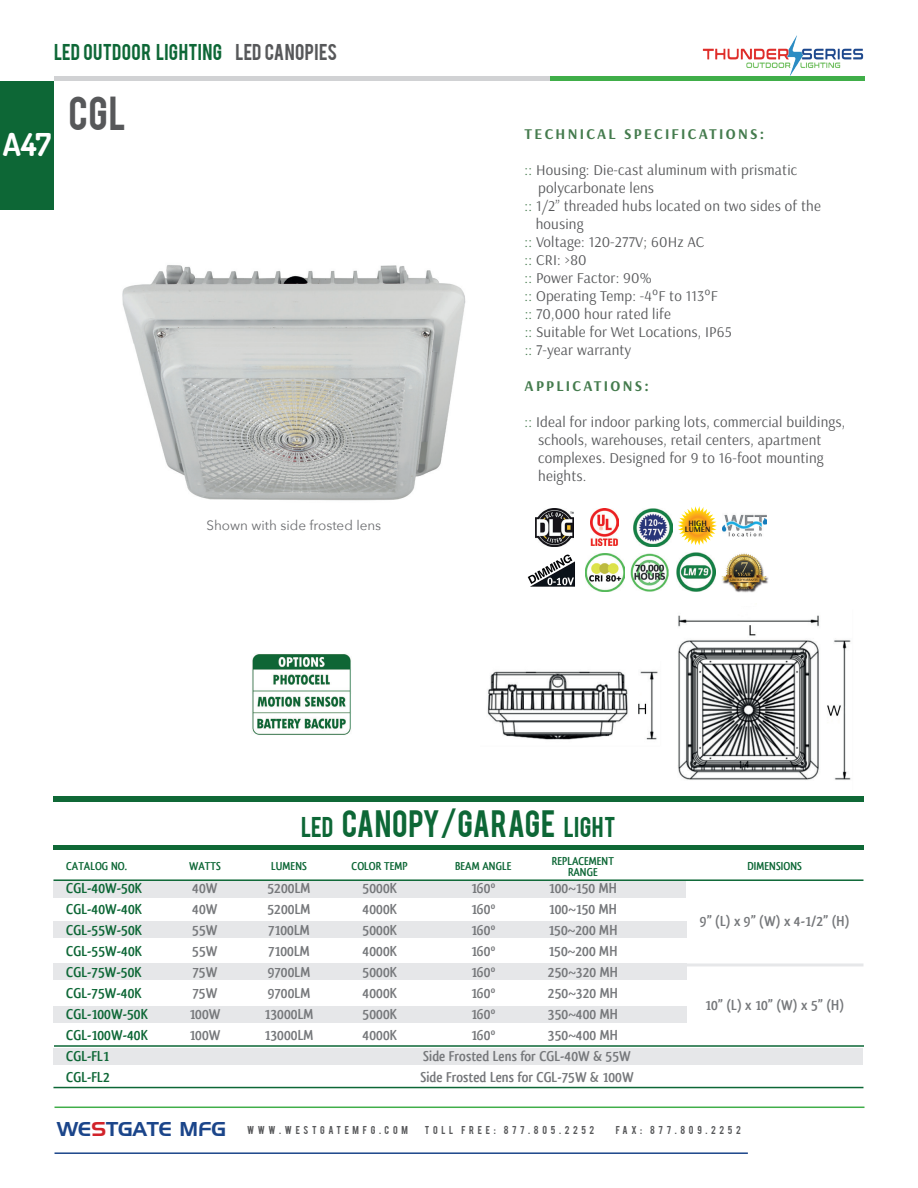
<style>
.page{position:relative;width:918px;height:1188px;background:#fff}
.page>*{position:absolute;margin:0;border:0;box-sizing:border-box;transform-origin:0 0}
.t1{font:37.5px "Bebas";color:#57585a}
.t2{font:700 31.5px "Dosis";color:#fff}
.t3{font:30px "Bebas";letter-spacing:.02em;color:#0d6736}
.t4{font:18px "Bebas";letter-spacing:.02em;color:#0d6736}
.t5{font:15px/18px "Arsenal";letter-spacing:.01em;color:#57585a}
.t6{font:700 15px/21px "Qlassik";color:#76787b}
.t7{font:700 15px/21px "Qlassik";color:#0d6736}
.t8{font:700 15px "Arsenal";letter-spacing:.15em;color:#447b4d}
.t9{font:13.5px "Avenir Next";color:#6c6d70}
.t10{font:700 12px/10.5px "Qlassik";color:#0d6736;text-align:center}
.t11{font:9px "Bebas";letter-spacing:.4em;color:#57585a}
.t12{font:700 8.25px/6.6px "Arsenal";color:#231f20;text-align:center}
.s1{color:#57585a}
.s2{color:#447b4d}
.s3{font-size:22.5px}
.s4{font-family:"Handel Gothic";font-size:19.5px;color:#1b458a}
.s5{font-family:"Handel Gothic";font-size:19.5px;color:#d1232a}
</style>
<div class="page">
<hr style="left:56px;top:77px;width:810px;height:4px;background:#40ae49">
<hr style="left:54px;top:77px;width:496px;height:4px;background:#d1d2d4">
<img style="left:702px;top:35px;width:162px;height:41px">
<hr style="left:55px;top:1107px;width:810px;height:1px;background:#40ae49">
<hr style="left:55px;top:1152px;width:693px;height:2px;background:#1b458a">
<div style="left:0;top:81px;width:54px;height:128px;background:#0d6736"></div>
<div style="left:54px;top:881px;width:632px;height:17px;background:#e6e7e9"></div>
<div style="left:53px;top:921px;width:634px;height:17px;background:#e6e7e9"></div>
<div style="left:53px;top:963px;width:634px;height:17px;background:#e6e7e9"></div>
<div style="left:53px;top:1006px;width:634px;height:17px;background:#e6e7e9"></div>
<div style="left:53px;top:1048px;width:810px;height:17px;background:#e6e7e9"></div>
<hr style="left:53px;top:879px;width:810px;height:2px;background:#0d6736">
<hr style="left:53px;top:1087px;width:810px;height:1px;background:#0d6736">
<hr style="left:54px;top:1045px;width:810px;height:2px;background:#0d6736">
<div style="left:54px;top:845px;width:809px;height:5px;background:#0f6836"></div>
<div style="left:53px;top:797px;width:810px;height:5px;background:#0f6836"></div>
<hr style="left:687px;top:963px;width:176px;height:3px;background:#e6e7e9">
<img style="left:591px;top:508px;width:28px;height:37px">
<img style="left:634px;top:508px;width:38px;height:39px">
<img style="left:677px;top:553px;width:38px;height:39px">
<img style="left:586px;top:553px;width:38px;height:39px">
<img style="left:630px;top:553px;width:39px;height:39px">
<svg style="left:678px;top:506px;width:39px;height:39px"></svg>
<img style="left:536px;top:509px;width:38px;height:38px">
<img style="left:528px;top:554px;width:47px;height:33px">
<img style="left:722px;top:553px;width:46px;height:40px">
<img style="left:678px;top:615px;width:173px;height:165px">
<img style="left:487px;top:671px;width:171px;height:69px">
<img style="left:122px;top:265px;width:344px;height:236px">
<img style="left:723px;top:514px;width:43px;height:23px">
<img style="left:252px;top:654px;width:99px;height:81px">
<p class="t4" style="left:54px;top:39px;width:285px">LED OUTDOOR LIGHTING <span class="s1">LED CANOPIES</span></p>
<h2 class="t2" style="left:3px;top:124px;width:50px">A47</h2>
<h1 class="t1" style="left:69px;top:86px;width:59px">CGL</h1>
<p class="t8" style="left:525px;top:125px;width:241px">TECHNICAL SPECIFICATIONS:</p>
<p class="t5" style="left:525px;top:161px;width:274px"><span class="s2">::</span> Housing: Die-cast aluminum with prismatic</p>
<p class="t5" style="left:538px;top:179px;width:117px">polycarbonate lens</p>
<p class="t5" style="left:525px;top:197px;width:298px"><span class="s2">::</span> 1/2” threaded hubs located on two sides of the</p>
<p class="t5" style="left:536px;top:215px;width:49px">housing</p>
<p class="t5" style="left:525px;top:233px;width:181px"><span class="s2">::</span> Voltage: 120-277V; 60Hz AC</p>
<p class="t5" style="left:525px;top:251px;width:63px"><span class="s2">::</span> CRI: &gt;80</p>
<p class="t5" style="left:525px;top:269px;width:129px"><span class="s2">::</span> Power Factor: 90%</p>
<p class="t5" style="left:525px;top:287px;width:195px"><span class="s2">::</span> Operating Temp: -4°F to 113°F</p>
<p class="t5" style="left:525px;top:305px;width:148px"><span class="s2">::</span> 70,000 hour rated life</p>
<p class="t5" style="left:525px;top:323px;width:209px"><span class="s2">::</span> Suitable for Wet Locations, IP65</p>
<p class="t5" style="left:525px;top:341px;width:108px"><span class="s2">::</span> 7-year warranty</p>
<p class="t8" style="left:525px;top:377px;width:126px">APPLICATIONS:</p>
<p class="t5" style="left:538px;top:413px;width:308px;text-indent:-14px"><span class="s2">::</span> Ideal for indoor parking lots, commercial buildings, schools, warehouses, retail centers, apartment complexes. Designed for 9 to 16-foot mounting heights.</p>
<p class="t9" style="left:206px;top:514px;width:176px">Shown with side frosted lens</p>
<p class="t12" style="left:685px;top:520px;width:27px">HIGH<br>LUMEN</p>
<h3 class="t3" style="left:301px;top:802px;width:316px"><span class="s3">LED</span> CANOPY/GARAGE <span class="s3">LIGHT</span></h3>
<p class="t10" style="left:552px;top:856px;width:64px">REPLACEMENT<br>RANGE</p>
<p class="t10" style="left:66px;top:861px;width:62px">CATALOG NO.</p>
<p class="t10" style="left:189px;top:860px;width:33px">WATTS</p>
<p class="t10" style="left:271px;top:860px;width:37px">LUMENS</p>
<p class="t10" style="left:352px;top:860px;width:58px">COLOR TEMP</p>
<p class="t10" style="left:455px;top:860px;width:58px">BEAM ANGLE</p>
<p class="t10" style="left:747px;top:860px;width:56px">DIMENSIONS</p>
<p class="t7" style="left:66px;top:878px;width:83px">CGL-40W-50K<br>CGL-40W-40K<br>CGL-55W-50K<br>CGL-55W-40K<br>CGL-75W-50K<br>CGL-75W-40K<br>CGL-100W-50K<br>CGL-100W-40K<br>CGL-FL1<br>CGL-FL2</p>
<p class="t6" style="left:189px;top:878px;width:33px">40W<br>40W<br>55W<br>55W<br>75W<br>75W<br>100W<br>100W</p>
<p class="t6" style="left:363px;top:878px;width:36px;text-align:justify">5000K 4000K 5000K 4000K 5000K 4000K 5000K 4000K</p>
<p class="t6" style="left:471px;top:878px;width:26px;text-align:justify">160º 160º 160º 160º 160º 160º 160º 160º</p>
<p class="t6" style="left:548px;top:878px;width:72px;text-align:justify">100~150 MH 100~150 MH 150~200 MH 150~200 MH 250~320 MH 250~320 MH 350~400 MH 350~400 MH</p>
<p class="t6" style="left:265px;top:878px;width:51px">5200LM<br>5200LM<br>7100LM<br>7100LM<br>9700LM<br>9700LM<br>13000LM<br>13000LM</p>
<p class="t6" style="left:420px;top:1045px;width:215px">Side Frosted Lens for CGL-40W &amp; 55W<br>Side Frosted Lens for CGL-75W &amp; 100W</p>
<p class="t6" style="left:700px;top:911px;width:151px">9” (L) x 9” (W) x 4-1/2” (H)</p>
<p class="t6" style="left:705px;top:995px;width:141px">10” (L) x 10” (W) x 5” (H)</p>
<p class="t11" style="left:57px;top:1124px;width:353px"><span class="s4">WE</span><span class="s5">S</span><span class="s4">TGATE MFG</span> WWW.WESTGATEMFG.COM</p>
<p class="t11" style="left:425px;top:1124px;width:171px">TOLL FREE: 877.805.2252</p>
<p class="t11" style="left:616px;top:1124px;width:127px">FAX: 877.809.2252</p>
</div>
